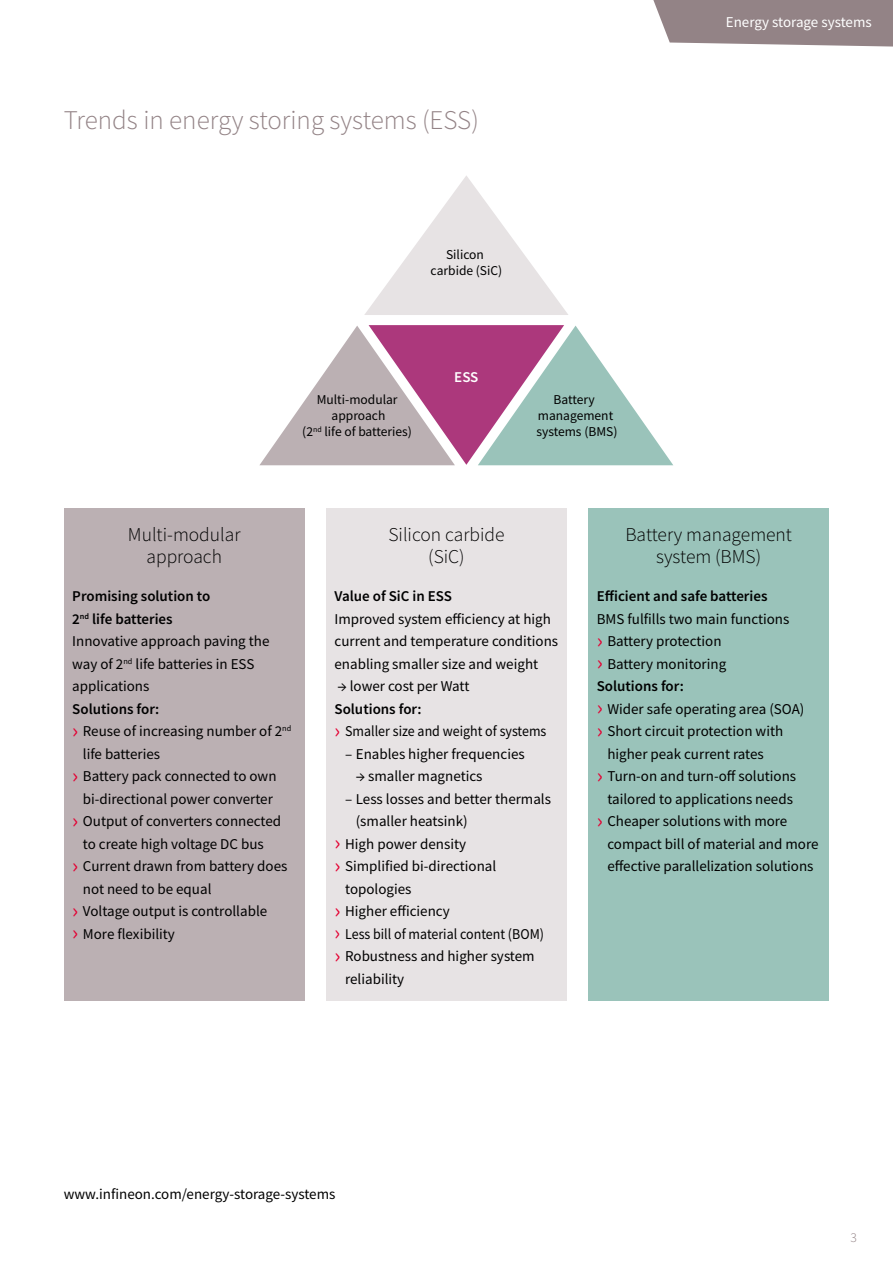
<style>
.page{position:relative;width:893px;height:1263px;background:#fff}
.page>*{position:absolute;margin:0;border:0;box-sizing:border-box;transform-origin:0 0}
.t1{font:300 27px "Source Sans Pro";color:#938386}
.t2{font:300 19.5px/22.5px "Source Sans Pro";color:#000;text-align:center}
.t3{font:15px/22.5px "Source Sans Pro";color:#000}
.t4{font:15px/22.5px "Source Sans Pro";color:#000;scale:.93 1}
.t5{font:600 15px "Source Sans Pro";color:#000}
.t6{font:15px "Source Sans Pro";color:#fff}
.t7{font:600 15px "Source Sans Pro";color:#fff}
.t8{font:13.5px/16.2px "Source Sans Pro";color:#000;text-align:center}
.t9{font:300 13.5px "Source Sans Pro";color:#938386}
.s1{font-weight:600}
.s2{font-size:22.5px;color:#e40032}
</style>
<div class="page">
<div style="left:64px;top:509px;width:241px;height:492px;background:#bbb0b3"></div>
<div style="left:588px;top:509px;width:241px;height:492px;background:#9ac3ba"></div>
<svg style="left:653px;top:0;width:240px;height:47px;background:#9c8e90"></svg>
<svg style="left:364px;top:176px;width:204px;height:139px"></svg>
<svg style="left:260px;top:325px;width:413px;height:140px"></svg>
<div style="left:326px;top:509px;width:241px;height:492px;background:#e7e3e4"></div>
<h1 class="t1" style="left:64px;top:103px;width:417px">Trends in energy storing systems (ESS)</h1>
<p class="t8" style="left:431px;top:246px;width:73px">Silicon carbide (SiC)</p>
<p class="t8" style="left:302px;top:391px;width:111px">Multi-modular approach<br>(2<sup>nd</sup> life of batteries)</p>
<p class="t7" style="left:454px;top:368px;width:26px">ESS</p>
<p class="t8" style="left:536px;top:391px;width:83px">Battery management systems (BMS)</p>
<p class="t6" style="left:726px;top:12px;width:147px">Energy storage systems</p>
<h2 class="t2" style="left:128px;top:523px;width:114px">Multi-modular approach</h2>
<p class="t3" style="left:72px;top:585px;width:199px"><span class="s1">Promising solution to<br>2</span><sup>nd</sup> <span class="s1">life batteries<br></span>Innovative approach paving the way of 2<sup>nd</sup> life batteries in ESS applications</p>
<p class="t5" style="left:72px;top:700px;width:89px">Solutions for:</p>
<p class="t3" style="left:72px;top:720px;width:220px"><span class="s2">›</span> Reuse of increasing number of 2<sup>nd</sup></p>
<p class="t3" style="left:83px;top:742px;width:79px">life batteries</p>
<p class="t3" style="left:72px;top:765px;width:206px"><span class="s2">›</span> Battery pack connected to own</p>
<p class="t3" style="left:83px;top:787px;width:192px">bi-directional power converter</p>
<p class="t3" style="left:72px;top:810px;width:210px"><span class="s2">›</span> Output of converters connected</p>
<p class="t3" style="left:83px;top:832px;width:182px">to create high voltage DC bus</p>
<p class="t3" style="left:72px;top:855px;width:217px"><span class="s2">›</span> Current drawn from battery does</p>
<p class="t3" style="left:83px;top:877px;width:130px">not need to be equal</p>
<p class="t3" style="left:72px;top:900px;width:196px"><span class="s2">›</span> Voltage output is controllable</p>
<p class="t3" style="left:72px;top:922px;width:104px"><span class="s2">›</span> More flexibility</p>
<h2 class="t2" style="left:388px;top:523px;width:118px">Silicon carbide (SiC)</h2>
<p class="t5" style="left:334px;top:587px;width:119px">Value of SiC in ESS</p>
<p class="t3" style="left:334px;top:607px;width:225px">Improved system efficiency at high current and temperature conditions enabling smaller size and weight</p>
<p class="t3" style="left:337px;top:675px;width:133px">→ lower cost per Watt</p>
<p class="t4" style="left:334px;top:697px;width:229px"><span class="s1">Solutions for:<br></span><span class="s2">›</span> Smaller size and weight of systems</p>
<p class="t3" style="left:345px;top:742px;width:181px">– Enables higher frequencies</p>
<p class="t3" style="left:356px;top:765px;width:128px">→ smaller magnetics</p>
<p class="t3" style="left:345px;top:787px;width:207px">– Less losses and better thermals</p>
<p class="t3" style="left:356px;top:810px;width:113px">(smaller heatsink)</p>
<p class="t3" style="left:334px;top:832px;width:133px"><span class="s2">›</span> High power density</p>
<p class="t3" style="left:334px;top:855px;width:163px"><span class="s2">›</span> Simplified bi-directional</p>
<p class="t3" style="left:345px;top:877px;width:68px">topologies</p>
<p class="t3" style="left:334px;top:900px;width:117px"><span class="s2">›</span> Higher efficiency</p>
<p class="t4" style="left:334px;top:922px;width:227px"><span class="s2">›</span> Less bill of material content (BOM)</p>
<p class="t3" style="left:334px;top:945px;width:202px"><span class="s2">›</span> Robustness and higher system</p>
<p class="t3" style="left:345px;top:967px;width:61px">reliability</p>
<h2 class="t2" style="left:625px;top:523px;width:168px">Battery management system (BMS)</h2>
<p class="t5" style="left:597px;top:587px;width:172px">Efficient and safe batteries</p>
<p class="t3" style="left:597px;top:607px;width:194px">BMS fulfills two main functions</p>
<p class="t3" style="left:597px;top:630px;width:126px"><span class="s2">›</span> Battery protection</p>
<p class="t3" style="left:597px;top:652px;width:131px"><span class="s2">›</span> Battery monitoring</p>
<p class="t5" style="left:597px;top:677px;width:89px">Solutions for:</p>
<p class="t3" style="left:597px;top:697px;width:209px"><span class="s2">›</span> Wider safe operating area (SOA)</p>
<p class="t3" style="left:597px;top:720px;width:188px"><span class="s2">›</span> Short circuit protection with</p>
<p class="t3" style="left:607px;top:742px;width:158px">higher peak current rates</p>
<p class="t3" style="left:597px;top:765px;width:201px"><span class="s2">›</span> Turn-on and turn-off solutions</p>
<p class="t3" style="left:607px;top:787px;width:187px">tailored to applications needs</p>
<p class="t3" style="left:597px;top:810px;width:192px"><span class="s2">›</span> Cheaper solutions with more</p>
<p class="t3" style="left:607px;top:832px;width:213px">compact bill of material and more</p>
<p class="t3" style="left:607px;top:855px;width:208px">effective parallelization solutions</p>
<p class="t3" style="left:64px;top:1183px;width:273px">www.infineon.com/energy-storage-systems</p>
<p class="t9" style="left:850px;top:1229px;width:8px">3</p>
</div>
